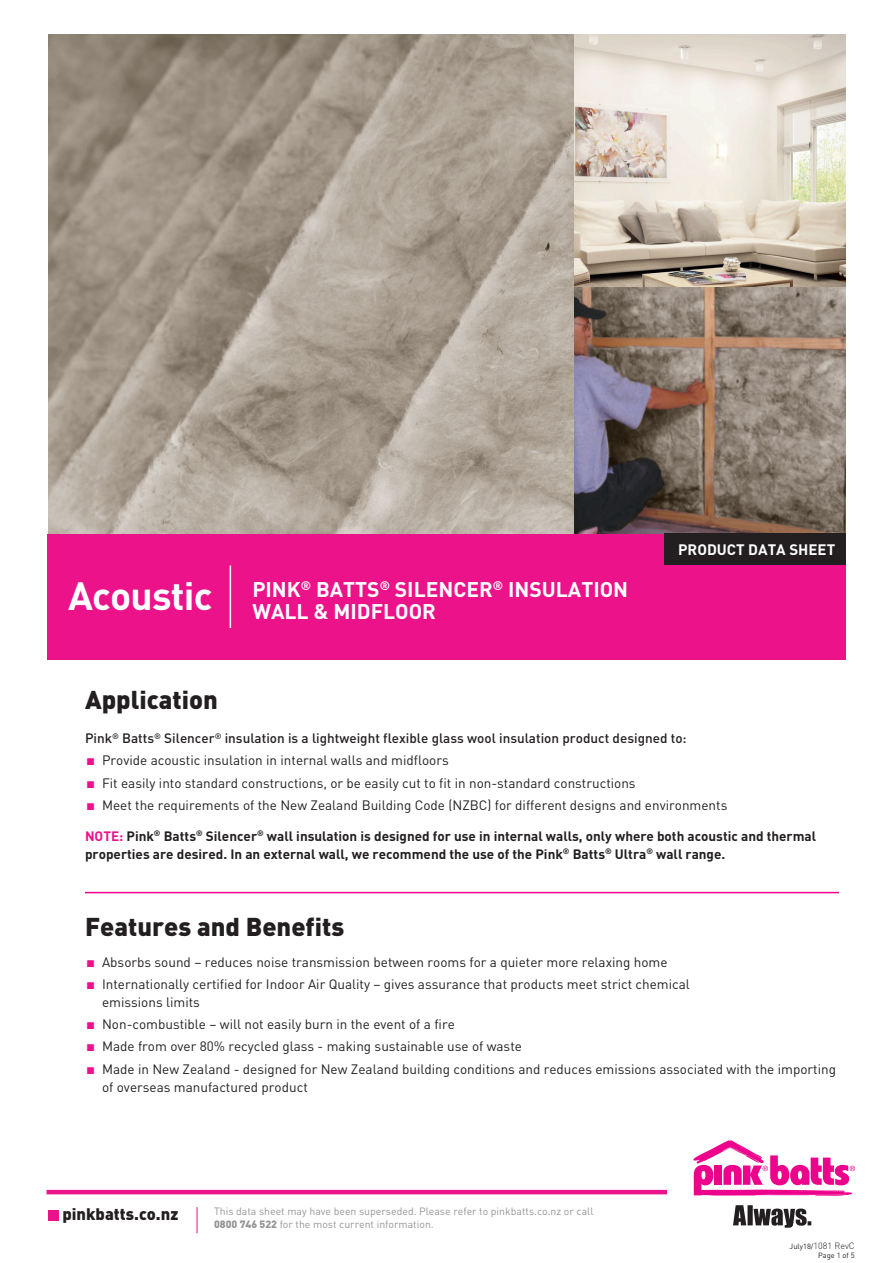
<style>
.page{position:relative;width:893px;height:1263px;background:#fff}
.page>*{position:absolute;margin:0;border:0;box-sizing:border-box;transform-origin:0 0}
.t1{font:900 37.5px "DIN";color:#eb128a}
.t2{font:900 25.5px "DIN";color:#231f20}
.t3{font:700 21px/22.5px "DIN";color:#fff;text-align:center}
.t4{font:900 16.5px "DIN";color:#231f20}
.t5{font:700 15px "DIN";color:#fff}
.t6{font:13.5px/18px "DIN";color:#231f20}
.t7{font:700 13.5px/18px "DIN";color:#231f20}
.t8{font:500 13.5px "DIN";color:#231f20}
.t9{font:10.5px/12.6px "DIN";color:#939598}
.t10{font:300 9px "DIN";color:#231f20}
.t11{font:7.5px "DIN";color:#231f20}
.s1{font-size:39px}
.s2{color:#eb128a}
.s3{font-weight:900}
.s4{font-weight:400;font-size:7.5px}
</style>
<div class="page">
<img style="left:49px;top:35px;width:797px;height:499px">
<div style="left:48px;top:534px;width:798px;height:126px;background:#eb128a"></div>
<svg style="left:693px;top:1140px;width:162px;height:56px"></svg>
<hr style="left:700px;top:1192px;width:15px;height:3px;background:#ed028c">
<svg style="left:733px;top:1205px;width:78px;height:23px"></svg>
<hr style="left:47px;top:1190px;width:620px;height:4px;background:#eb128a">
<div style="left:48px;top:1210px;width:11px;height:10px;background:#eb128a"></div>
<svg style="left:197px;top:1207px;width:1px;height:26px"></svg>
<div style="left:664px;top:534px;width:182px;height:31px;background:#231f20"></div>
<hr style="left:230px;top:566px;width:1px;height:62px;background:#fff">
<hr style="left:85px;top:892px;width:754px;height:1px;background:#ed028c">
<h3 class="t3" style="left:68px;top:577px;width:562px"><span class="s1">Acoustic</span> PINK<sup>®</sup> BATTS<sup>®</sup> SILENCER<sup>®</sup> INSULATION<br>WALL &amp; MIDFLOOR</h3>
<p class="t5" style="left:678px;top:539px;width:159px">PRODUCT DATA SHEET</p>
<h2 class="t2" style="left:85px;top:683px;width:134px">Application</h2>
<p class="t8" style="left:85px;top:729px;width:603px">Pink<sup>®</sup> Batts<sup>®</sup> Silencer<sup>®</sup> insulation is a lightweight flexible glass wool insulation product designed to:</p>
<h1 class="t1" style="left:85px;top:727px;width:13px">.</h1>
<p class="t6" style="left:102px;top:751px;width:348px">Provide acoustic insulation in internal walls and midfloors</p>
<h1 class="t1" style="left:85px;top:749px;width:13px">.</h1>
<p class="t6" style="left:102px;top:773px;width:535px">Fit easily into standard constructions, or be easily cut to fit in non-standard constructions</p>
<h1 class="t1" style="left:85px;top:771px;width:13px">.</h1>
<p class="t6" style="left:102px;top:796px;width:627px">Meet the requirements of the New Zealand Building Code (NZBC) for different designs and environments</p>
<p class="t7" style="left:85px;top:826px;width:733px"><span class="s2">NOTE:</span> Pink<sup>®</sup> Batts<sup>®</sup> Silencer<sup>®</sup> wall insulation is designed for use in internal walls, only where both acoustic and thermal properties are desired. In an external wall, we recommend the use of the Pink<sup>®</sup> Batts<sup>®</sup> Ultra<sup>®</sup> wall range.</p>
<h2 class="t2" style="left:85px;top:909px;width:261px">Features and Benefits</h2>
<h1 class="t1" style="left:85px;top:928px;width:13px">.</h1>
<p class="t6" style="left:102px;top:952px;width:567px">Absorbs sound – reduces noise transmission between rooms for a quieter more relaxing home</p>
<h1 class="t1" style="left:85px;top:950px;width:13px">.</h1>
<p class="t6" style="left:102px;top:975px;width:589px">Internationally certified for Indoor Air Quality – gives assurance that products meet strict chemical emissions limits</p>
<h1 class="t1" style="left:85px;top:990px;width:13px">.</h1>
<p class="t6" style="left:102px;top:1015px;width:354px">Non-combustible – will not easily burn in the event of a fire</p>
<h1 class="t1" style="left:85px;top:1013px;width:13px">.</h1>
<p class="t6" style="left:102px;top:1037px;width:421px">Made from over 80% recycled glass - making sustainable use of waste</p>
<h1 class="t1" style="left:85px;top:1035px;width:13px">.</h1>
<p class="t6" style="left:102px;top:1059px;width:735px">Made in New Zealand - designed for New Zealand building conditions and reduces emissions associated with the importing of overseas manufactured product</p>
<p class="t4" style="left:62px;top:1203px;width:117px">pinkbatts.co.nz</p>
<p class="t9" style="left:214px;top:1205px;width:381px">This data sheet may have been superseded. Please refer to pinkbatts.co.nz or call<br><span class="s3">0800 746 522</span> for the most current information.</p>
<p class="t10" style="left:790px;top:1240px;width:67px"><span class="s4">July18/</span>1081 RevC</p>
<p class="t11" style="left:818px;top:1251px;width:38px">Page 1 of 5</p>
</div>
